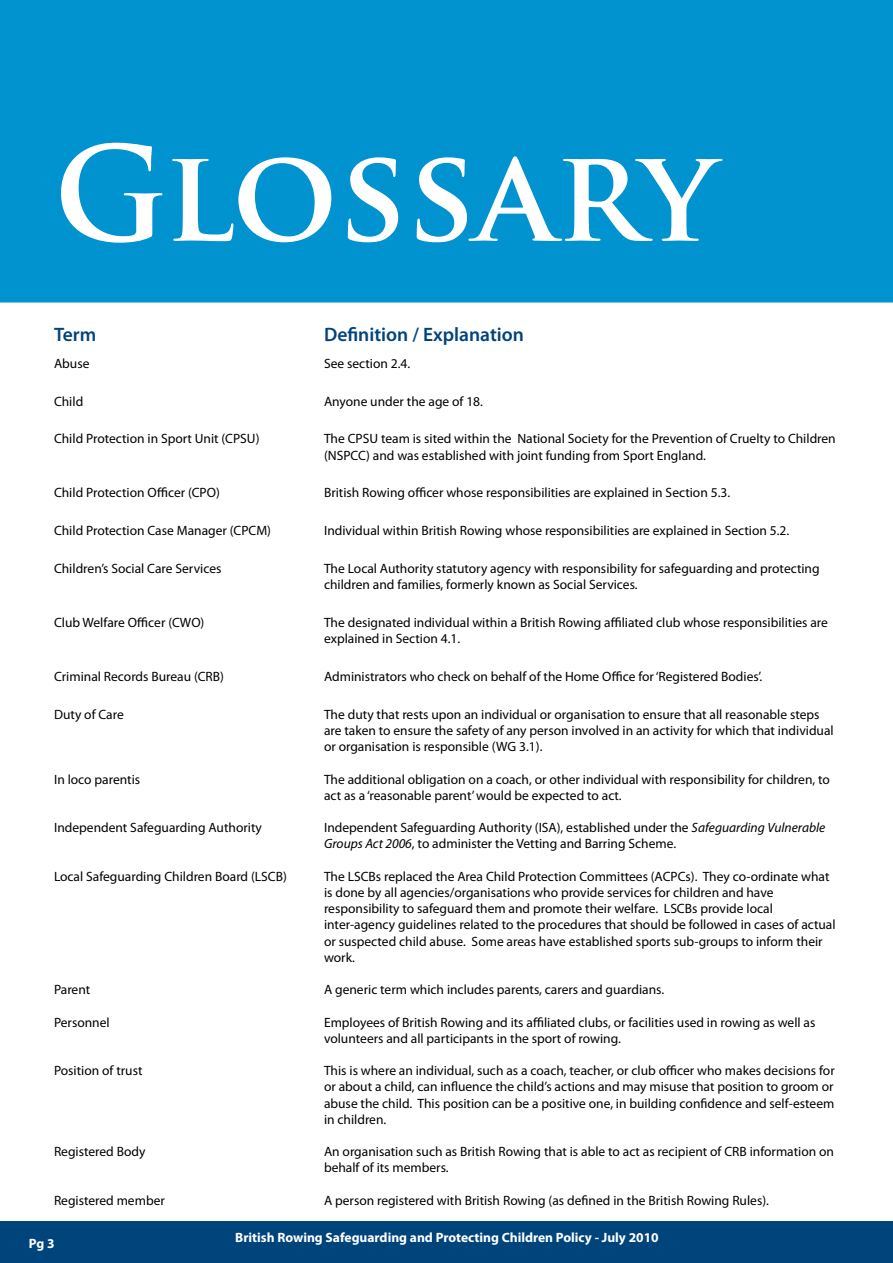
<style>
.page{position:relative;width:893px;height:1263px;background:#fff}
.page>*{position:absolute;margin:0;border:0;box-sizing:border-box;transform-origin:0 0}
.t1{font:700 127.5px "Trajan Pro";color:#fff}
.t2{font:600 19.5px "Myriad Pro";color:#00447c}
.t3{font:13.5px/16.2px "Myriad Pro";color:#000}
.t4{font:700 13.5px "Myriad Pro";color:#fff}
.s1{font-style:italic}
</style>
<div class="page">
<div style="left:0;top:1221px;width:893px;height:42px;background:#00447c"></div>
<div style="left:0;top:0;width:893px;height:303px;background:#0093d0"></div>
<h1 class="t1" style="left:54px;top:115px;width:664px">GLOSSARY</h1>
<h2 class="t2" style="left:54px;top:322px;width:44px">Term</h2>
<h2 class="t2" style="left:324px;top:322px;width:201px">Definition / Explanation</h2>
<p class="t3" style="left:54px;top:355px;width:37px">Abuse</p>
<p class="t3" style="left:324px;top:355px;width:88px">See section 2.4.</p>
<p class="t3" style="left:54px;top:393px;width:31px">Child</p>
<p class="t3" style="left:324px;top:393px;width:161px">Anyone under the age of 18.</p>
<p class="t3" style="left:54px;top:430px;width:207px">Child Protection in Sport Unit (CPSU)</p>
<p class="t3" style="left:324px;top:430px;width:513px">The CPSU team is sited within the National Society for the Prevention of Cruelty to Children (NSPCC) and was established with joint funding from Sport England.</p>
<p class="t3" style="left:54px;top:484px;width:167px">Child Protection Officer (CPO)</p>
<p class="t3" style="left:324px;top:484px;width:408px">British Rowing officer whose responsibilities are explained in Section 5.3.</p>
<p class="t3" style="left:54px;top:522px;width:219px">Child Protection Case Manager (CPCM)</p>
<p class="t3" style="left:324px;top:522px;width:467px">Individual within British Rowing whose responsibilities are explained in Section 5.2.</p>
<p class="t3" style="left:54px;top:560px;width:169px">Children’s Social Care Services</p>
<p class="t3" style="left:324px;top:560px;width:497px">The Local Authority statutory agency with responsibility for safeguarding and protecting children and families, formerly known as Social Services.</p>
<p class="t3" style="left:54px;top:614px;width:152px">Club Welfare Officer (CWO)</p>
<p class="t3" style="left:324px;top:614px;width:505px">The designated individual within a British Rowing affiliated club whose responsibilities are explained in Section 4.1.</p>
<p class="t3" style="left:54px;top:668px;width:171px">Criminal Records Bureau (CRB)</p>
<p class="t3" style="left:324px;top:668px;width:440px">Administrators who check on behalf of the Home Office for ‘Registered Bodies’.</p>
<p class="t3" style="left:54px;top:706px;width:71px">Duty of Care</p>
<p class="t3" style="left:324px;top:706px;width:511px">The duty that rests upon an individual or organisation to ensure that all reasonable steps are taken to ensure the safety of any person involved in an activity for which that individual or organisation is responsible (WG 3.1).</p>
<p class="t3" style="left:54px;top:771px;width:88px">In loco parentis</p>
<p class="t3" style="left:324px;top:771px;width:507px">The additional obligation on a coach, or other individual with responsibility for children, to act as a ‘reasonable parent’ would be expected to act.</p>
<p class="t3" style="left:54px;top:819px;width:209px">Independent Safeguarding Authority</p>
<p class="t3" style="left:324px;top:819px;width:503px">Independent Safeguarding Authority (ISA), established under the <span class="s1">Safeguarding Vulnerable<br>Groups Act 2006</span>, to administer the Vetting and Barring Scheme.</p>
<p class="t3" style="left:54px;top:868px;width:234px">Local Safeguarding Children Board (LSCB)</p>
<p class="t3" style="left:324px;top:868px;width:513px">The LSCBs replaced the Area Child Protection Committees (ACPCs). They co-ordinate what is done by all agencies/organisations who provide services for children and have responsibility to safeguard them and promote their welfare. LSCBs provide local inter-agency guidelines related to the procedures that should be followed in cases of actual or suspected child abuse. Some areas have established sports sub-groups to inform their work.</p>
<p class="t3" style="left:54px;top:981px;width:38px">Parent</p>
<p class="t3" style="left:324px;top:981px;width:342px">A generic term which includes parents, carers and guardians.</p>
<p class="t3" style="left:54px;top:1014px;width:57px">Personnel</p>
<p class="t3" style="left:324px;top:1014px;width:493px">Employees of British Rowing and its affiliated clubs, or facilities used in rowing as well as volunteers and all participants in the sport of rowing.</p>
<p class="t3" style="left:54px;top:1062px;width:90px">Position of trust</p>
<p class="t3" style="left:324px;top:1062px;width:512px;text-align:justify">This is where an individual, such as a coach, teacher, or club officer who makes decisions for or about a child, can influence the child’s actions and may misuse that position to groom or abuse the child. This position can be a positive one, in building confidence and self-esteem in children.</p>
<p class="t3" style="left:54px;top:1143px;width:93px">Registered Body</p>
<p class="t3" style="left:324px;top:1143px;width:511px">An organisation such as British Rowing that is able to act as recipient of CRB information on behalf of its members.</p>
<p class="t3" style="left:54px;top:1192px;width:112px">Registered member</p>
<p class="t3" style="left:324px;top:1192px;width:446px">A person registered with British Rowing (as defined in the British Rowing Rules).</p>
<p class="t4" style="left:235px;top:1229px;width:425px">British Rowing Safeguarding and Protecting Children Policy - July 2010</p>
<p class="t4" style="left:29px;top:1234px;width:27px">Pg 3</p>
</div>
